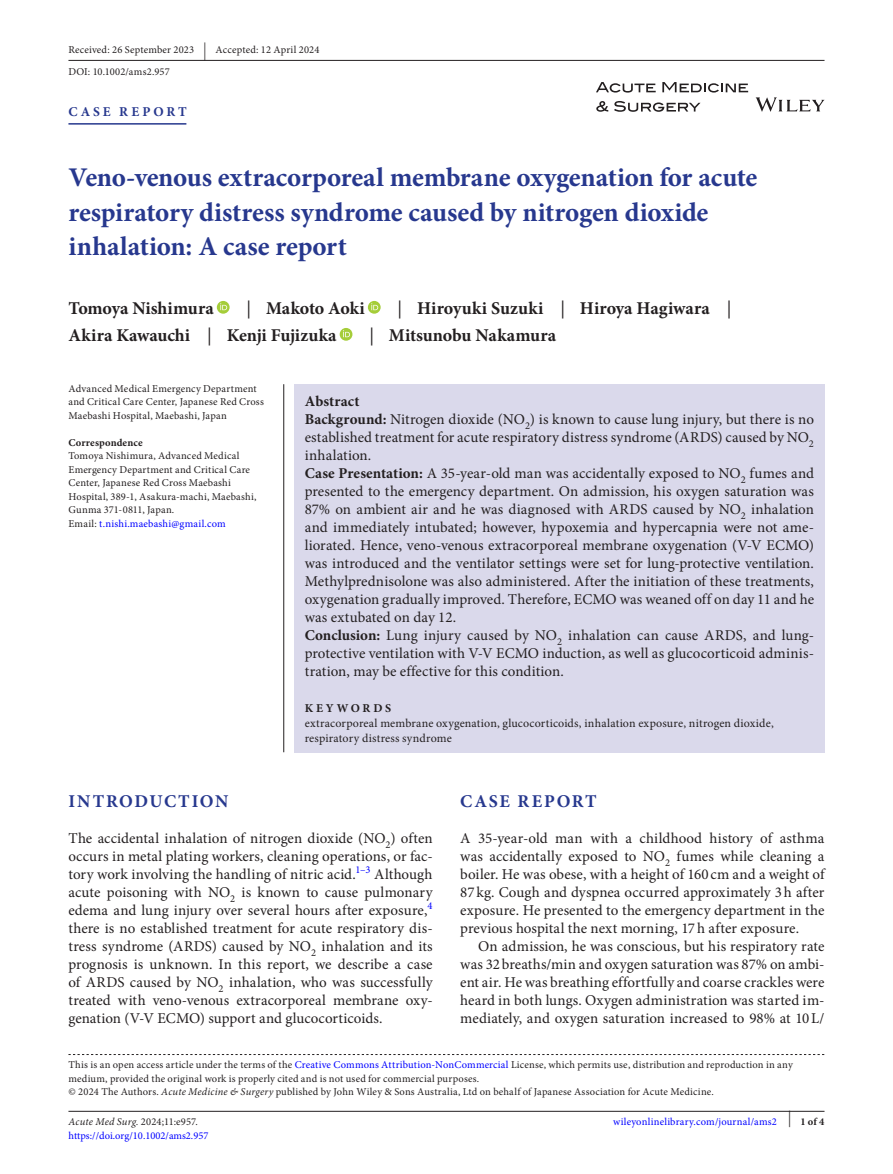
<style>
.page{position:relative;width:893px;height:1174px;background:#fff}
.page>*{position:absolute;margin:0;border:0;box-sizing:border-box;transform-origin:0 0}
.t1{font:700 27px/34.5px "Minion Pro";letter-spacing:-.01em;color:#27388e}
.t2{font:700 18px "Minion Pro";color:#231f20}
.t3{font:700 18px "Minion Pro";letter-spacing:.08em;color:#27388e}
.t4{font:700 18px "Minion Pro";letter-spacing:.1em;color:#27388e}
.t5{font:15px/18px "Minion Pro";color:#231f20;text-align:justify}
.t6{font:700 13.5px "Minion Pro";letter-spacing:.22em;color:#27388e}
.t7{font:12px/15px "Minion Pro";letter-spacing:.01em;color:#231f20}
.t8{font:700 12px "Minion Pro";letter-spacing:.225em;color:#231f20}
.t9{font:10.5px/13.5px "Minion Pro";letter-spacing:.015em;color:#231f20}
.t10{font:10.5px "Minion Pro";letter-spacing:.005em;color:#00f}
.t11{font:italic 10.5px "Minion Pro";letter-spacing:.015em;color:#231f20}
.t12{font:700 10.5px "Minion Pro";letter-spacing:.01em;color:#231f20}
.s1{font-size:18px}
.s2{font-weight:400}
.s3{color:#00f}
.s4{font-weight:700}
.s5{font-style:italic}
.s6{font-style:normal}
</style>
<div class="page">
<hr style="left:68px;top:1111px;width:756px;height:1px;background:#231f20">
<svg style="left:756px;top:97px;width:68px;height:15px"></svg>
<svg style="left:596px;top:82px;width:60px;height:11px"></svg>
<svg style="left:662px;top:82px;width:86px;height:11px"></svg>
<svg style="left:596px;top:101px;width:12px;height:11px"></svg>
<svg style="left:614px;top:101px;width:86px;height:11px"></svg>
<hr style="left:68px;top:123px;width:118px;height:2px;background:#27388e">
<svg style="left:217px;top:301px;width:13px;height:13px"></svg>
<svg style="left:220px;top:303px;width:7px;height:7px"></svg>
<svg style="left:368px;top:301px;width:13px;height:13px"></svg>
<svg style="left:371px;top:303px;width:7px;height:7px"></svg>
<svg style="left:340px;top:328px;width:12px;height:13px"></svg>
<svg style="left:343px;top:330px;width:7px;height:7px"></svg>
<hr style="left:68px;top:60px;width:756px;height:1px;background:#231f20">
<svg style="left:68px;top:1054px;width:756px;height:1px"></svg>
<div style="left:294px;top:384px;width:530px;height:368px;background:#dad9eb"></div>
<hr style="left:283px;top:384px;width:1px;height:368px;background:#231f20">
<p class="t9" style="left:68px;top:39px;width:253px;line-height:21.9px">Received: 26 September 2023 <span class="s1">|</span> Accepted: 12 April 2024<br>DOI: 10.1002/ams2.957</p>
<p class="t6" style="left:69px;top:102px;width:120px">CASE REPORT</p>
<h1 class="t1" style="left:68px;top:160px;width:690px">Veno-venous extracorporeal membrane oxygenation for acute respiratory distress syndrome caused by nitrogen dioxide inhalation: A case report</h1>
<p class="t2" style="left:68px;top:295px;width:147px">Tomoya Nishimura</p>
<p class="t2" style="left:246px;top:295px;width:120px"><span class="s2">|</span> Makoto Aoki</p>
<p class="t2" style="left:398px;top:295px;width:335px"><span class="s2">|</span> Hiroyuki Suzuki <span class="s2">|</span> Hiroya Hagiwara <span class="s2">|</span></p>
<p class="t2" style="left:68px;top:322px;width:270px">Akira Kawauchi <span class="s2">|</span> Kenji Fujizuka</p>
<p class="t2" style="left:369px;top:322px;width:188px"><span class="s2">|</span> Mitsunobu Nakamura</p>
<p class="t9" style="left:68px;top:382px;width:197px">Advanced Medical Emergency Department and Critical Care Center, Japanese Red Cross<br>Maebashi Hospital, Maebashi, Japan</p>
<p class="t12" style="left:68px;top:435px;width:76px">Correspondence</p>
<p class="t9" style="left:68px;top:449px;width:189px">Tomoya Nishimura, Advanced Medical Emergency Department and Critical Care Center, Japanese Red Cross Maebashi Hospital, 389-1, Asakura-machi, Maebashi, Gunma 371-0811, Japan.<br>Email: <span class="s3">t.nishi.maebashi@gmail.com</span></p>
<p class="t5" style="left:305px;top:392px;width:511px;text-align:left"><span class="s4">Abstract<br>Background:</span> Nitrogen dioxide (NO<sub>2</sub>) is known to cause lung injury, but there is no established treatment for acute respiratory distress syndrome (ARDS) caused by NO<sub>2 </sub>inhalation.<br><span class="s4">Case Presentation:</span> A 35-year-old man was accidentally exposed to NO<sub>2</sub> fumes and presented to the emergency department. On admission, his oxygen saturation was 87% on ambient air and he was diagnosed with ARDS caused by NO<sub>2</sub> inhalation and immediately intubated; however, hypoxemia and hypercapnia were not ame&shy;liorated. Hence, veno-venous extracorporeal membrane oxygenation (V-V ECMO) was introduced and the ventilator settings were set for lung-protective ventilation.<br>Methylprednisolone was also administered. After the initiation of these treatments, oxygenation gradually improved. Therefore, ECMO was weaned off on day 11 and he was extubated on day 12.<br><span class="s4">Conclusion:</span> Lung injury caused by NO<sub>2</sub> inhalation can cause ARDS, and lung&shy;protective ventilation with V-V ECMO induction, as well as glucocorticoid adminis&shy;tration, may be effective for this condition.</p>
<p class="t8" style="left:305px;top:699px;width:88px">KEYWORDS</p>
<p class="t7" style="left:305px;top:715px;width:470px">extracorporeal membrane oxygenation, glucocorticoids, inhalation exposure, nitrogen dioxide, respiratory distress syndrome</p>
<p class="t3" style="left:68px;top:789px;width:162px">INTRODUCTION</p>
<p class="t5" style="left:68px;top:829px;width:366px">The accidental inhalation of nitrogen dioxide (NO<sub>2</sub>) often occurs in metal plating workers, cleaning operations, or fac&shy;tory work involving the handling of nitric acid.</p>
<p class="t10" style="left:355px;top:862px;width:17px">1–3</p>
<p class="t5" style="left:68px;top:865px;width:366px;text-indent:306px">Although acute poisoning with NO<sub>2</sub> is known to cause pulmonary edema and lung injury over several hours after exposure,</p>
<p class="t10" style="left:428px;top:898px;width:7px">4</p>
<p class="t5" style="left:68px;top:919px;width:366px">there is no established treatment for acute respiratory dis&shy;tress syndrome (ARDS) caused by NO<sub>2</sub> inhalation and its prognosis is unknown. In this report, we describe a case of ARDS caused by NO<sub>2</sub> inhalation, who was successfully treated with veno-venous extracorporeal membrane oxy&shy;genation (V-V ECMO) support and glucocorticoids.</p>
<p class="t4" style="left:460px;top:789px;width:138px">CASE REPORT</p>
<p class="t5" style="left:460px;top:829px;width:366px">A 35-year-old man with a childhood history of asthma was accidentally exposed to NO<sub>2</sub> fumes while cleaning a boiler. He was obese, with a height of 160 cm and a weight of 87 kg. Cough and dyspnea occurred approximately 3h after exposure. He presented to the emergency department in the previous hospital the next morning, 17h after exposure.</p>
<p class="t5" style="left:460px;top:937px;width:366px;text-indent:18px">On admission, he was conscious, but his respiratory rate was 32breaths/min and oxygen saturation was 87% on ambi&shy;ent air. He was breathing effortfully and coarse crackles were heard in both lungs. Oxygen administration was started im&shy;mediately, and oxygen saturation increased to 98% at 10L/</p>
<p class="t9" style="left:68px;top:1058px;width:726px">This is an open access article under the terms of the <span class="s3">Creative Commons Attribution-NonCommercial</span> License, which permits use, distribution and reproduction in any medium, provided the original work is properly cited and is not used for commercial purposes.<br>© 2024 The Authors. <span class="s5">Acute Medicine &amp; Surgery</span> published by John Wiley &amp; Sons Australia, Ltd on behalf of Japanese Association for Acute Medicine.</p>
<p class="t11" style="left:68px;top:1114px;width:131px">Acute Med Surg. <span class="s6">2024;11:e957.</span></p>
<p class="t12" style="left:788px;top:1114px;width:38px"><sup>|</sup> 1 of 4</p>
<p class="t10" style="left:68px;top:1128px;width:142px">https://doi.org/10.1002/ams2.957</p>
<p class="t10" style="left:613px;top:1114px;width:165px">wileyonlinelibrary.com/journal/ams2</p>
</div>
